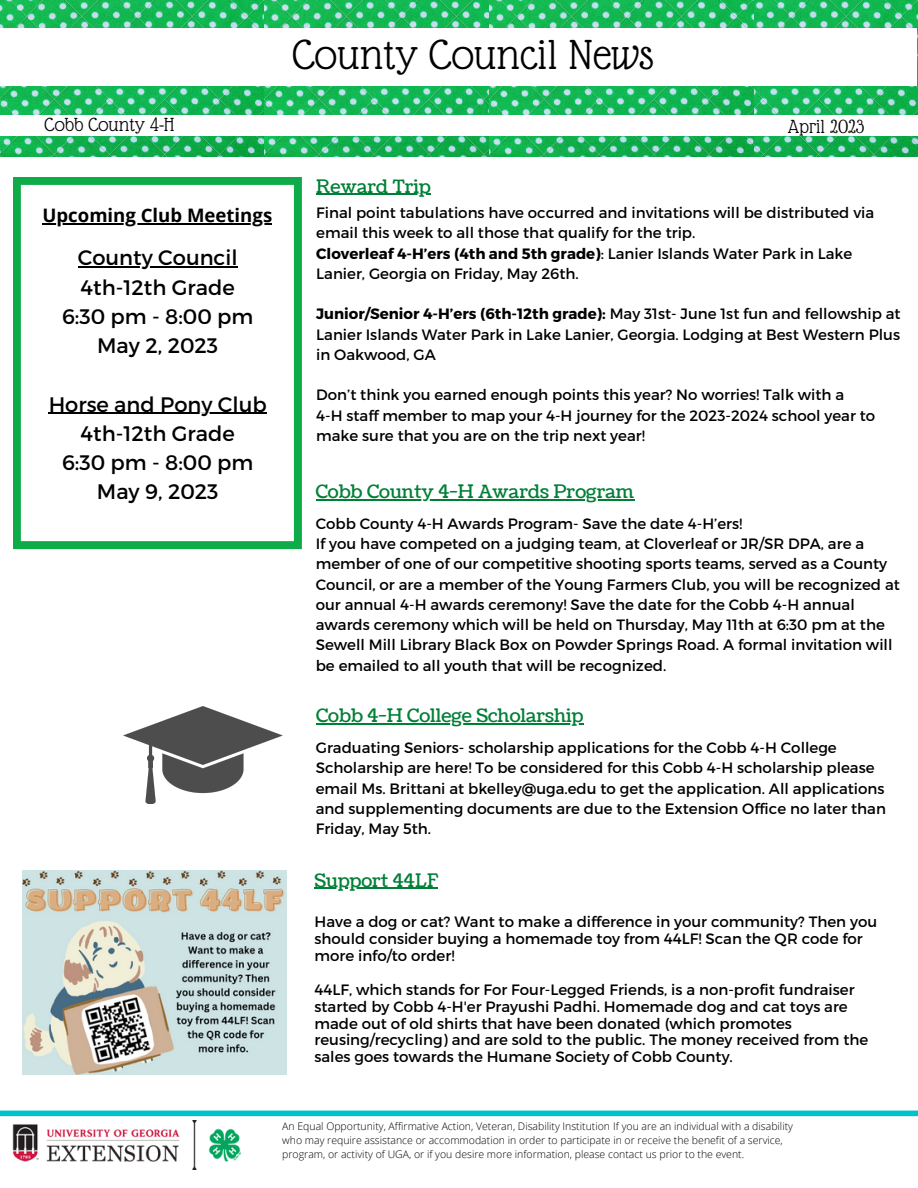
<style>
.page{position:relative;width:918px;height:1188px;background:#fff}
.page>*{position:absolute;margin:0;border:0;box-sizing:border-box;transform-origin:0 0}
.t1{font:45.6px "Glass Antiqua";color:#000}
.t2{font:21px/29.2px "Montserrat";color:#000;text-align:center}
.t3{font:20.55px "Glass Antiqua";color:#000}
.t4{font:18.6px "Coustard";color:#008037}
.t5{font:700 18.6px "Open Sans";color:#000}
.t6{font:15px/20.2px "Montserrat";color:#000}
.t7{font:300 10.5px/14px "Open Sans";color:#000}
.s1{font-weight:700}
</style>
<div class="page">
<img style="left:0;top:0;width:489px;height:156px">
<img style="left:754px;top:0;width:164px;height:156px">
<img style="left:489px;top:0;width:265px;height:156px">
<div style="left:0;top:28px;width:917px;height:58px;background:#fff"></div>
<div style="left:0;top:115px;width:918px;height:21px;background:#fff"></div>
<svg style="left:13px;top:177px;width:288px;height:372px"></svg>
<div style="left:0;top:1111px;width:918px;height:5px;background:#00c2cb"></div>
<img style="left:13px;top:1121px;width:227px;height:48px">
<img style="left:124px;top:706px;width:158px;height:98px">
<hr style="left:43px;top:223px;width:229px;height:1px;background:#000">
<hr style="left:78px;top:266px;width:160px;height:2px;background:#000">
<hr style="left:49px;top:413px;width:218px;height:1px;background:#000">
<hr style="left:316px;top:194px;width:115px;height:1px;background:#008037">
<hr style="left:316px;top:499px;width:318px;height:1px;background:#008037">
<hr style="left:316px;top:723px;width:268px;height:1px;background:#008037">
<hr style="left:314px;top:888px;width:124px;height:1px;background:#008037">
<img style="left:23px;top:871px;width:263px;height:203px">
<h1 class="t1" style="left:292px;top:31px;width:363px">County Council News</h1>
<h3 class="t3" style="left:45px;top:114px;width:131px">Cobb County 4-H</h3>
<h3 class="t3" style="left:788px;top:116px;width:78px">April 2023</h3>
<p class="t5" style="left:43px;top:202px;width:231px">Upcoming Club Meetings</p>
<h2 class="t2" style="left:62px;top:242px;width:193px">County Council<br>4th-12th Grade<br>6:30 pm - 8:00 pm<br>May 2, 2023</h2>
<h2 class="t2" style="left:49px;top:388px;width:220px">Horse and Pony Club<br>4th-12th Grade<br>6:30 pm - 8:00 pm<br>May 9, 2023</h2>
<p class="t4" style="left:316px;top:174px;width:116px">Reward Trip</p>
<p class="t6" style="left:316px;top:202px;width:560px">Final point tabulations have occurred and invitations will be distributed via email this week to all those that qualify for the trip.<br><span class="s1">Cloverleaf 4-H’ers (4th and 5th grade)</span>: Lanier Islands Water Park in Lake Lanier, Georgia on Friday, May 26th.</p>
<p class="t6" style="left:316px;top:303px;width:586px;text-align:justify"><span class="s1">Junior/Senior 4-H’ers (6th-12th grade):</span> May 31st- June 1st fun and fellowship at Lanier Islands Water Park in Lake Lanier, Georgia. Lodging at Best Western Plus in Oakwood, GA</p>
<p class="t6" style="left:316px;top:384px;width:561px">Don’t think you earned enough points this year? No worries! Talk with a<br>4-H staff member to map your 4-H journey for the 2023-2024 school year to make sure that you are on the trip next year!</p>
<p class="t4" style="left:316px;top:479px;width:320px">Cobb County 4-H Awards Program</p>
<p class="t6" style="left:316px;top:513px;width:586px">Cobb County 4-H Awards Program- Save the date 4-H’ers!<br>If you have competed on a judging team, at Cloverleaf or JR/SR DPA, are a member of one of our competitive shooting sports teams, served as a County Council, or are a member of the Young Farmers Club, you will be recognized at our annual 4-H awards ceremony! Save the date for the Cobb 4-H annual awards ceremony which will be held on Thursday, May 11th at 6:30 pm at the Sewell Mill Library Black Box on Powder Springs Road. A formal invitation will be emailed to all youth that will be recognized.</p>
<p class="t4" style="left:316px;top:703px;width:269px">Cobb 4-H College Scholarship</p>
<p class="t6" style="left:316px;top:737px;width:572px">Graduating Seniors- scholarship applications for the Cobb 4-H College Scholarship are here! To be considered for this Cobb 4-H scholarship please email Ms. Brittani at bkelley@uga.edu to get the application. All applications and supplementing documents are due to the Extension Office no later than Friday, May 5th.</p>
<p class="t4" style="left:314px;top:868px;width:125px">Support 44LF</p>
<p class="t6" style="left:314px;top:913px;width:564px;line-height:16.8px">Have a dog or cat? Want to make a difference in your community? Then you should consider buying a homemade toy from 44LF! Scan the QR code for more info/to order!</p>
<p class="t6" style="left:314px;top:980px;width:555px;line-height:16.8px">44LF, which stands for For Four-Legged Friends, is a non-profit fundraiser started by Cobb 4-H'er Prayushi Padhi. Homemade dog and cat toys are made out of old shirts that have been donated (which promotes reusing/recycling) and are sold to the public. The money received from the sales goes towards the Humane Society of Cobb County.</p>
<p class="t7" style="left:282px;top:1119px;width:512px">An Equal Opportunity, Affirmative Action, Veteran, Disability Institution If you are an individual with a disability who may require assistance or accommodation in order to participate in or receive the benefit of a service, program, or activity of UGA, or if you desire more information, please contact us prior to the event.</p>
</div>
